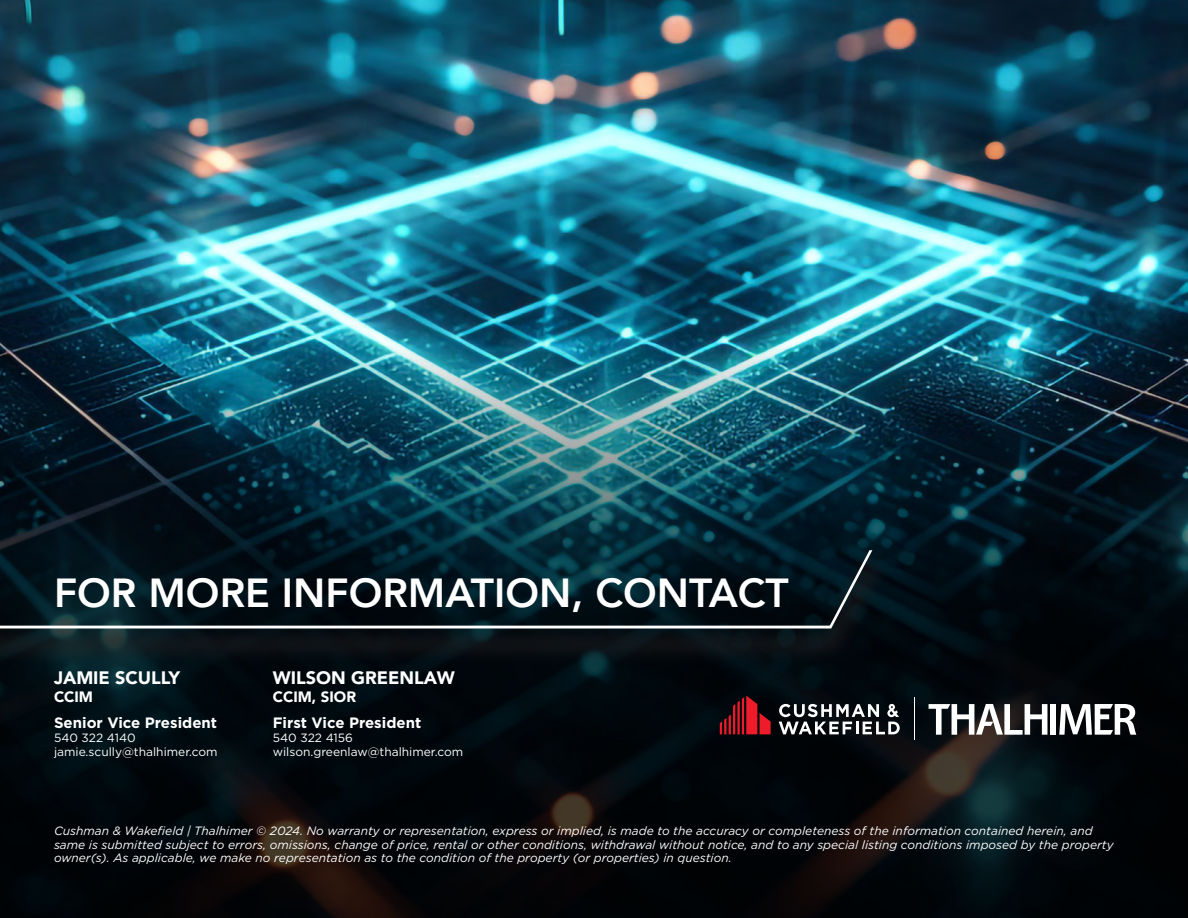
<style>
.page{position:relative;width:1188px;height:918px;background:#fff}
.page>*{position:absolute;margin:0;border:0;box-sizing:border-box;transform-origin:0 0}
.t1{font:800 40.5px "Avenir";color:#fff}
.t2{font:900 18px "Avenir";color:#fff}
.t3{font:700 15px "Gotham";color:#fff}
.t4{font:900 15px "Avenir";color:#fff}
.t5{font:italic 12px/13.5px "Gotham";color:#fff}
.t6{font:12px "Gotham";color:#fff}
</style>
<div class="page">
<img style="left:0;top:0;width:1188px;height:306px">
<img style="left:0;top:306px;width:1188px;height:612px">
<div style="left:1051px;top:704px;width:5px;height:31px;background:#fff"></div>
<svg style="left:1059px;top:704px;width:77px;height:31px"></svg>
<svg style="left:929px;top:704px;width:118px;height:31px"></svg>
<hr style="left:914px;top:697px;width:1px;height:43px;background:#fff">
<svg style="left:720px;top:696px;width:51px;height:38px;background:#6d0f18"></svg>
<svg style="left:779px;top:704px;width:121px;height:30px"></svg>
<div style="left:0;top:548px;width:892px;height:118px;background:#231f20;opacity:.75"></div>
<svg style="left:0;top:547px;width:875px;height:83px;background:#0a1d26"></svg>
<p class="t1" style="left:54px;top:561px;width:736px">FOR MORE INFORMATION, CONTACT</p>
<p class="t2" style="left:54px;top:662px;width:128px">JAMIE SCULLY</p>
<p class="t4" style="left:54px;top:684px;width:41px">CCIM</p>
<p class="t3" style="left:54px;top:712px;width:165px">Senior Vice President</p>
<p class="t6" style="left:54px;top:730px;width:83px">540 322 4140</p>
<p class="t6" style="left:54px;top:744px;width:165px">jamie.scully@thalhimer.com</p>
<p class="t2" style="left:273px;top:662px;width:183px">WILSON GREENLAW</p>
<p class="t4" style="left:273px;top:684px;width:85px">CCIM, SIOR</p>
<p class="t3" style="left:273px;top:712px;width:150px">First Vice President</p>
<p class="t6" style="left:273px;top:730px;width:82px">540 322 4156</p>
<p class="t6" style="left:273px;top:744px;width:192px">wilson.greenlaw@thalhimer.com</p>
<p class="t5" style="left:54px;top:824px;width:1061px">Cushman &amp; Wakefield | Thalhimer © 2024. No warranty or representation, express or implied, is made to the accuracy or completeness of the information contained herein, and same is submitted subject to errors, omissions, change of price, rental or other conditions, withdrawal without notice, and to any special listing conditions imposed by the property owner(s). As applicable, we make no representation as to the condition of the property (or properties) in question.</p>
</div>
